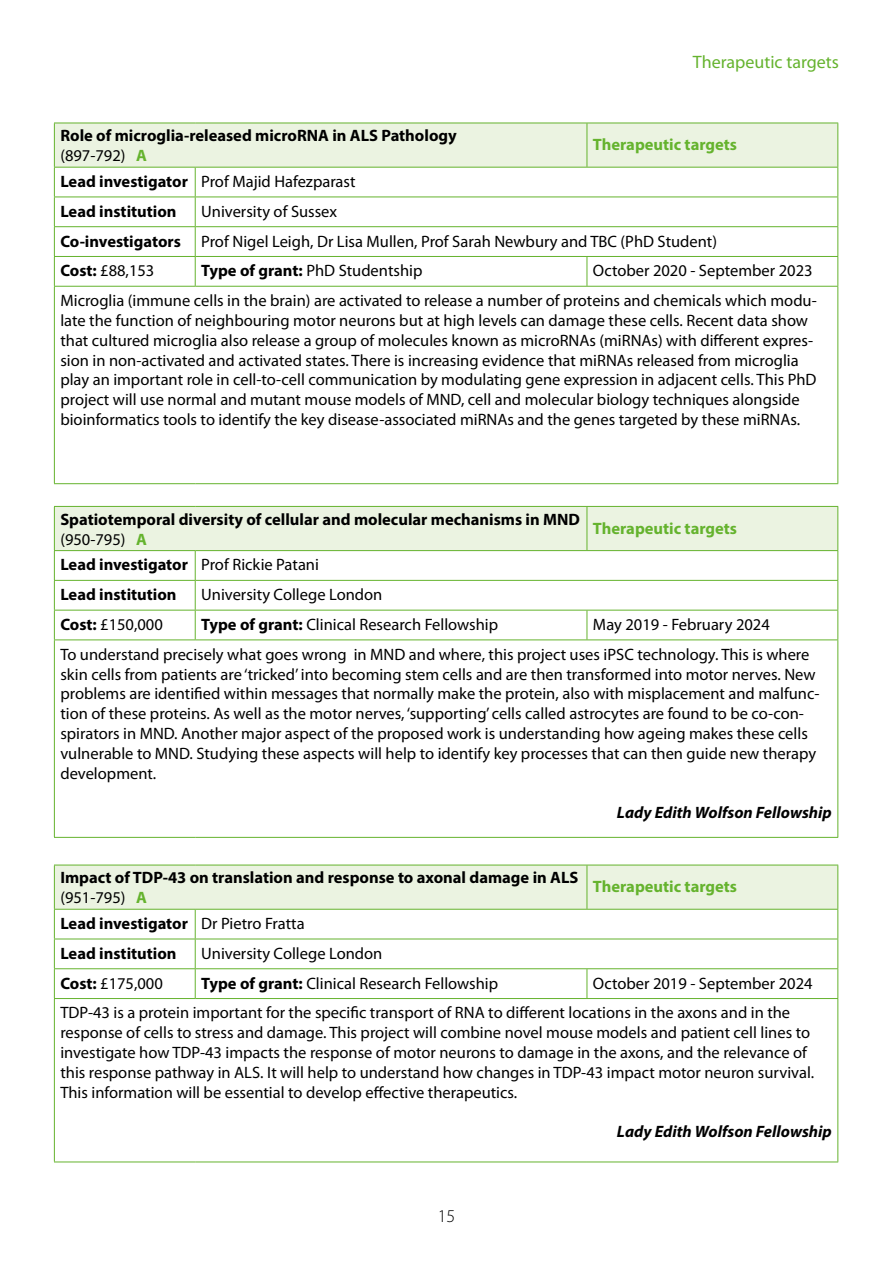
<style>
.page{position:relative;width:893px;height:1263px;background:#fff}
.page>*{position:absolute;margin:0;border:0;box-sizing:border-box;transform-origin:0 0}
.t1{font:18px "Myriad Pro";color:#65b32e}
.t2{font:300 18px "Myriad Pro";color:#000}
.t3{font:16.5px/19.8px "Myriad Pro";color:#000}
.t4{font:700 16.5px/19.8px "Myriad Pro";color:#000}
.t5{font:700 16.5px "Myriad Pro";color:#65b32e}
.t6{font:italic 700 16.5px "Myriad Pro";color:#000}
.s1{font-weight:400}
.s2{color:#65b32e}
.s3{font-weight:700}
</style>
<div class="page">
<svg style="left:54px;top:506px;width:784px;height:133px"></svg>
<hr style="left:54px;top:639px;width:141px;height:1px;background:#65b32e">
<hr style="left:54px;top:640px;width:1px;height:197px;background:#65b32e">
<hr style="left:195px;top:639px;width:392px;height:1px;background:#65b32e">
<hr style="left:587px;top:639px;width:251px;height:1px;background:#65b32e">
<hr style="left:837px;top:640px;width:1px;height:197px;background:#65b32e">
<hr style="left:54px;top:837px;width:141px;height:1px;background:#65b32e">
<hr style="left:195px;top:837px;width:392px;height:1px;background:#65b32e">
<hr style="left:587px;top:837px;width:251px;height:1px;background:#65b32e">
<div style="left:55px;top:866px;width:782px;height:43px;background:#ebf3e1"></div>
<hr style="left:54px;top:865px;width:141px;height:1px;background:#65b32e">
<hr style="left:54px;top:865px;width:1px;height:44px;background:#65b32e">
<hr style="left:195px;top:865px;width:392px;height:1px;background:#65b32e">
<hr style="left:587px;top:865px;width:251px;height:1px;background:#65b32e">
<hr style="left:587px;top:865px;width:1px;height:44px;background:#65b32e">
<hr style="left:837px;top:865px;width:1px;height:44px;background:#65b32e">
<hr style="left:54px;top:909px;width:141px;height:1px;background:#65b32e">
<hr style="left:54px;top:909px;width:1px;height:30px;background:#65b32e">
<hr style="left:195px;top:909px;width:392px;height:1px;background:#65b32e">
<hr style="left:195px;top:909px;width:1px;height:30px;background:#65b32e">
<hr style="left:587px;top:909px;width:251px;height:1px;background:#65b32e">
<hr style="left:837px;top:909px;width:1px;height:30px;background:#65b32e">
<hr style="left:54px;top:939px;width:141px;height:1px;background:#65b32e">
<hr style="left:195px;top:939px;width:392px;height:1px;background:#65b32e">
<hr style="left:587px;top:939px;width:251px;height:1px;background:#65b32e">
<hr style="left:54px;top:968px;width:141px;height:1px;background:#65b32e">
<svg style="left:54px;top:939px;width:1px;height:59px"></svg>
<hr style="left:195px;top:968px;width:392px;height:1px;background:#65b32e">
<svg style="left:195px;top:939px;width:1px;height:59px"></svg>
<hr style="left:587px;top:968px;width:251px;height:1px;background:#65b32e">
<svg style="left:587px;top:969px;width:1px;height:29px"></svg>
<svg style="left:837px;top:939px;width:1px;height:59px"></svg>
<hr style="left:54px;top:998px;width:141px;height:1px;background:#65b32e">
<hr style="left:54px;top:999px;width:1px;height:162px;background:#65b32e">
<hr style="left:195px;top:998px;width:392px;height:1px;background:#65b32e">
<hr style="left:587px;top:998px;width:251px;height:1px;background:#65b32e">
<hr style="left:837px;top:999px;width:1px;height:162px;background:#65b32e">
<hr style="left:54px;top:1161px;width:141px;height:1px;background:#65b32e">
<hr style="left:195px;top:1161px;width:392px;height:1px;background:#65b32e">
<hr style="left:587px;top:1161px;width:251px;height:1px;background:#65b32e">
<svg style="left:54px;top:123px;width:784px;height:163px"></svg>
<hr style="left:54px;top:286px;width:141px;height:1px;background:#65b32e">
<hr style="left:54px;top:287px;width:1px;height:196px;background:#65b32e">
<hr style="left:195px;top:286px;width:392px;height:1px;background:#65b32e">
<hr style="left:587px;top:286px;width:251px;height:1px;background:#65b32e">
<hr style="left:837px;top:287px;width:1px;height:196px;background:#65b32e">
<hr style="left:54px;top:483px;width:141px;height:1px;background:#65b32e">
<hr style="left:195px;top:483px;width:392px;height:1px;background:#65b32e">
<hr style="left:587px;top:483px;width:251px;height:1px;background:#65b32e">
<p class="t1" style="left:693px;top:50px;width:148px">Therapeutic targets</p>
<p class="t4" style="left:60px;top:125px;width:398px">Role of microglia-released microRNA in ALS Pathology <span class="s1">(897-792)</span> <span class="s2">A</span></p>
<p class="t5" style="left:593px;top:134px;width:146px">Therapeutic targets</p>
<p class="t4" style="left:60px;top:166px;width:297px;line-height:29.7px">Lead investigator <span class="s1">Prof Majid Hafezparast<br></span>Lead institution</p>
<p class="t3" style="left:60px;top:196px;width:658px;line-height:29.7px;text-indent:141px">University of Sussex<br><span class="s3">Co-investigators</span> Prof Nigel Leigh, Dr Lisa Mullen, Prof Sarah Newbury and TBC (PhD Student)<br><span class="s3">Cost:</span> £88,153</p>
<p class="t3" style="left:201px;top:261px;width:223px"><span class="s3">Type of grant:</span> PhD Studentship</p>
<p class="t3" style="left:60px;top:256px;width:758px;line-height:29.7px;text-align:right">October 2020 - September 2023<br>Microglia (immune cells in the brain) are activated to release a number of proteins and chemicals which modu-</p>
<p class="t3" style="left:60px;top:310px;width:758px">late the function of neighbouring motor neurons but at high levels can damage these cells. Recent data show that cultured microglia also release a group of molecules known as microRNAs (miRNAs) with different expres&shy;sion in non-activated and activated states. There is increasing evidence that miRNAs released from microglia play an important role in cell-to-cell communication by modulating gene expression in adjacent cells. This PhD project will use normal and mutant mouse models of MND, cell and molecular biology techniques alongside bioinformatics tools to identify the key disease-associated miRNAs and the genes targeted by these miRNAs.</p>
<p class="t4" style="left:60px;top:509px;width:521px">Spatiotemporal diversity of cellular and molecular mechanisms in MND <span class="s1">(950-795)</span> <span class="s2">A</span></p>
<p class="t5" style="left:593px;top:517px;width:146px">Therapeutic targets</p>
<p class="t4" style="left:60px;top:549px;width:260px;line-height:29.7px">Lead investigator <span class="s1">Prof Rickie Patani<br></span>Lead institution</p>
<p class="t3" style="left:201px;top:584px;width:183px">University College London</p>
<p class="t3" style="left:60px;top:614px;width:104px"><span class="s3">Cost:</span> £150,000</p>
<p class="t3" style="left:201px;top:614px;width:298px"><span class="s3">Type of grant:</span> Clinical Research Fellowship</p>
<p class="t3" style="left:60px;top:609px;width:750px;line-height:29.7px;text-indent:533px">May 2019 - February 2024<br>To understand precisely what goes wrong in MND and where, this project uses iPSC technology. This is where</p>
<p class="t3" style="left:60px;top:664px;width:761px">skin cells from patients are ‘tricked’ into becoming stem cells and are then transformed into motor nerves. New problems are identified within messages that normally make the protein, also with misplacement and malfunc&shy;tion of these proteins. As well as the motor nerves, ‘supporting’ cells called astrocytes are found to be co-con&shy;spirators in MND. Another major aspect of the proposed work is understanding how ageing makes these cells vulnerable to MND. Studying these aspects will help to identify key processes that can then guide new therapy development.</p>
<p class="t6" style="left:617px;top:802px;width:216px">Lady Edith Wolfson Fellowship</p>
<p class="t4" style="left:60px;top:867px;width:519px">Impact of TDP-43 on translation and response to axonal damage in ALS <span class="s1">(951-795)</span> <span class="s2">A</span></p>
<p class="t5" style="left:593px;top:876px;width:146px">Therapeutic targets</p>
<p class="t4" style="left:60px;top:908px;width:246px;line-height:29.7px">Lead investigator <span class="s1">Dr Pietro Fratta<br></span>Lead institution</p>
<p class="t3" style="left:201px;top:943px;width:183px">University College London</p>
<p class="t3" style="left:60px;top:973px;width:104px"><span class="s3">Cost:</span> £175,000</p>
<p class="t3" style="left:201px;top:973px;width:298px"><span class="s3">Type of grant:</span> Clinical Research Fellowship</p>
<p class="t3" style="left:60px;top:968px;width:754px;line-height:29.7px;text-indent:533px">October 2019 - September 2024<br>TDP-43 is a protein important for the specific transport of RNA to different locations in the axons and in the</p>
<p class="t3" style="left:60px;top:1022px;width:755px">response of cells to stress and damage. This project will combine novel mouse models and patient cell lines to investigate how TDP-43 impacts the response of motor neurons to damage in the axons, and the relevance of this response pathway in ALS. It will help to understand how changes in TDP-43 impact motor neuron survival.<br>This information will be essential to develop effective therapeutics.</p>
<p class="t6" style="left:617px;top:1121px;width:216px">Lady Edith Wolfson Fellowship</p>
<p class="t2" style="left:438px;top:1206px;width:19px">15</p>
</div>
